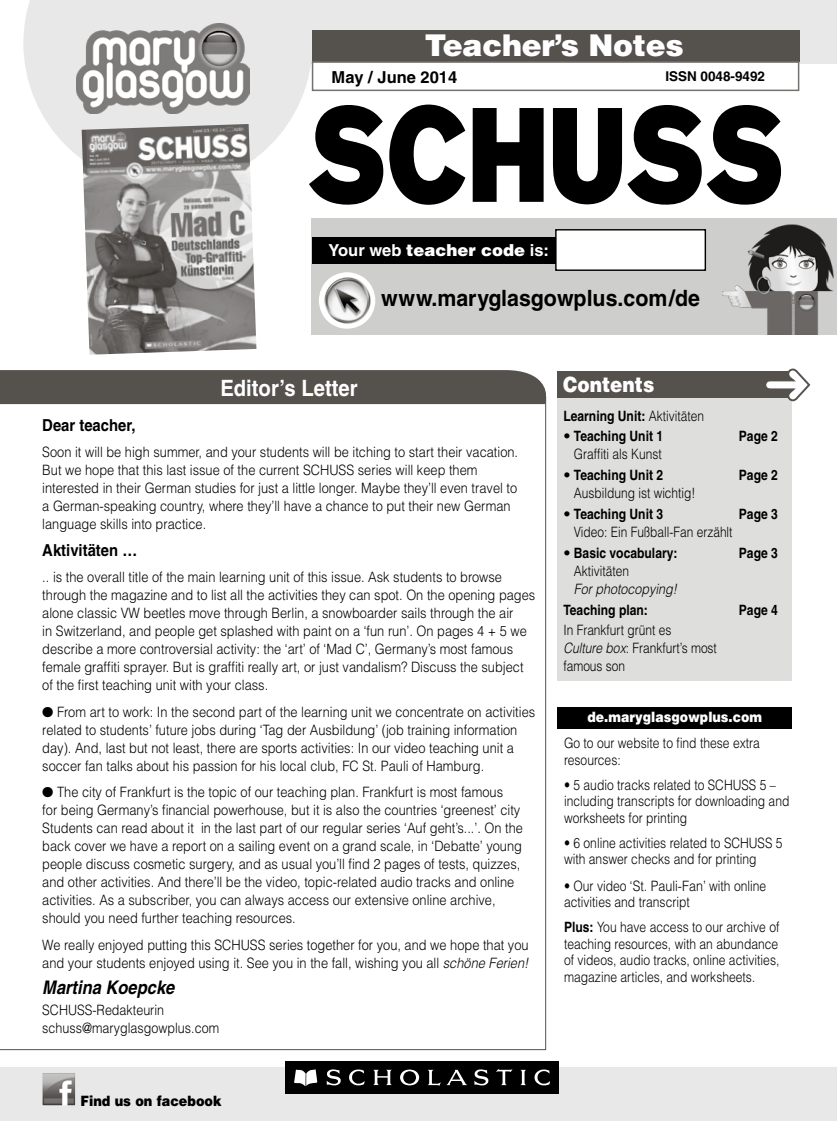
<style>
.page{position:relative;width:837px;height:1121px;background:#fff}
.page>*{position:absolute;margin:0;border:0;box-sizing:border-box;transform-origin:0 0}
.t1{font:900 30px "Helvetica";letter-spacing:-.01em;color:#fff}
.t2{font:700 22.5px "Helvetica";color:#000;scale:.95 1}
.t3{font:700 22.5px "Helvetica";color:#fff;scale:.9 1}
.t4{font:900 21px "Helvetica";color:#fff;scale:.88 1}
.t5{font:italic 700 18.75px "Helvetica";color:#000;scale:.88 1}
.t6{font:700 16.5px "Helvetica";color:#000;scale:.9 1}
.t7{font:900 16.5px "Helvetica";color:#fff}
.t8{font:700 16.5px "Helvetica";color:#000}
.t9{font:300 14.25px/18px "Helvetica";color:#000;scale:.9 1}
.t10{font:300 14.25px/16.5px "Helvetica";color:#000;scale:.85 1}
.t11{font:300 14.25px/18px "Helvetica";color:#000;scale:.84 1}
.t12{font:700 14.25px "Helvetica";color:#000;scale:.85 1}
.t13{font:300 14.25px/18px "Helvetica";color:#000;scale:.88 1}
.t14{font:900 14.25px "Helvetica";color:#fff;scale:.88 1}
.t15{font:italic 300 14.25px "Helvetica";color:#000;scale:.88 1}
.t16{font:900 14.25px "Helvetica";color:#000;scale:.9 1}
.t17{font:700 13.5px "Helvetica";color:#000}
.s1{font-weight:700}
.s2{font-weight:300}
.s3{font-style:italic}
</style>
<div class="page">
<div style="left:0;top:1067px;width:837px;height:53px;background:#e9e8e8"></div>
<div style="left:266px;top:0;width:571px;height:64px;background:#e9e8e8"></div>
<svg style="left:23px;top:0;width:290px;height:159px;fill:#e9e8e8"></svg>
<div style="left:312px;top:30px;width:487px;height:32px;background:#55524e"></div>
<img style="left:77px;top:24px;width:173px;height:90px">
<div style="left:312px;top:61px;width:487px;height:30px;background:#fff;border:2px solid #74726f"></div>
<div style="left:286px;top:1061px;width:273px;height:32px;background:#000"></div>
<svg style="left:294px;top:1069px;width:23px;height:17px"></svg>
<svg style="left:327px;top:1069px;width:14px;height:16px"></svg>
<svg style="left:349px;top:1069px;width:16px;height:16px"></svg>
<svg style="left:373px;top:1069px;width:19px;height:16px"></svg>
<svg style="left:474px;top:1069px;width:15px;height:16px"></svg>
<svg style="left:496px;top:1069px;width:17px;height:16px"></svg>
<svg style="left:520px;top:1069px;width:6px;height:16px"></svg>
<svg style="left:534px;top:1069px;width:16px;height:16px"></svg>
<svg style="left:400px;top:1069px;width:19px;height:16px"></svg>
<svg style="left:428px;top:1069px;width:39px;height:16px"></svg>
<div style="left:312px;top:218px;width:525px;height:116px;background:#cececd"></div>
<img style="left:82px;top:124px;width:174px;height:231px">
<div style="left:319px;top:272px;width:56px;height:57px;background:#fff;border-radius:50%"></div>
<img style="left:323px;top:276px;width:48px;height:49px">
<img style="left:722px;top:224px;width:112px;height:110px">
<svg style="left:309px;top:105px;width:74px;height:100px"></svg>
<svg style="left:389px;top:105px;width:76px;height:100px"></svg>
<svg style="left:473px;top:108px;width:71px;height:94px"></svg>
<svg style="left:553px;top:105px;width:228px;height:100px"></svg>
<svg style="left:0;top:404px;width:546px;height:646px"></svg>
<div style="left:0;top:370px;width:546px;height:34px;background:#55524e"></div>
<div style="left:557px;top:389px;width:235px;height:291px;background:#dededd"></div>
<div style="left:557px;top:371px;width:234px;height:27px;background:#55524e"></div>
<svg style="left:766px;top:368px;width:45px;height:34px"></svg>
<div style="left:557px;top:707px;width:235px;height:22px;background:#000"></div>
<div style="left:312px;top:238px;width:283px;height:26px;background:#000"></div>
<div style="left:556px;top:230px;width:149px;height:40px;background:#fff"></div>
<div style="left:555px;top:229px;width:151px;height:42px;border:1px solid #000"></div>
<img style="left:43px;top:1073px;width:32px;height:32px">
<h1 class="t1" style="left:425px;top:26px;width:260px">Teacher’s Notes</h1>
<p class="t8" style="left:332px;top:67px;width:127px">May / June 2014</p>
<p class="t17" style="left:665px;top:68px;width:101px">ISSN 0048-9492</p>
<p class="t7" style="left:328px;top:239px;width:222px"><span class="s1">Your web</span> teacher code <span class="s1">is:</span></p>
<h2 class="t2" style="left:381px;top:284px;width:337px">www.maryglasgowplus.com/de</h2>
<h2 class="t3" style="left:220px;top:374px;width:154px">Editor’s Letter</h2>
<h3 class="t4" style="left:563px;top:370px;width:105px">Contents</h3>
<p class="t12" style="left:563px;top:407px;width:167px">Learning Unit: <span class="s2">Aktivitäten</span></p>
<p class="t12" style="left:563px;top:428px;width:119px"><span class="s2">•</span> Teaching Unit 1</p>
<p class="t12" style="left:739px;top:428px;width:47px">Page 2</p>
<p class="t11" style="left:574px;top:445px;width:106px">Graffiti als Kunst</p>
<p class="t12" style="left:563px;top:466px;width:119px"><span class="s2">•</span> Teaching Unit 2</p>
<p class="t12" style="left:739px;top:466px;width:47px">Page 2</p>
<p class="t11" style="left:574px;top:484px;width:146px">Ausbildung ist wichtig!</p>
<p class="t12" style="left:563px;top:505px;width:119px"><span class="s2">•</span> Teaching Unit 3</p>
<p class="t12" style="left:739px;top:505px;width:47px">Page 3</p>
<p class="t11" style="left:574px;top:522px;width:191px">Video: Ein Fußball-Fan erzählt</p>
<p class="t12" style="left:563px;top:544px;width:136px"><span class="s2">•</span> Basic vocabulary:</p>
<p class="t12" style="left:739px;top:544px;width:47px">Page 3</p>
<p class="t11" style="left:574px;top:561px;width:67px">Aktivitäten</p>
<p class="t15" style="left:574px;top:580px;width:119px">For photocopying!</p>
<p class="t12" style="left:563px;top:601px;width:101px">Teaching plan:</p>
<p class="t12" style="left:739px;top:601px;width:47px">Page 4</p>
<p class="t11" style="left:563px;top:620px;width:184px">In Frankfurt grünt es<br><span class="s3">Culture box</span>: Frankfurt’s most famous son</p>
<p class="t6" style="left:42px;top:415px;width:105px">Dear teacher,</p>
<p class="t9" style="left:42px;top:443px;width:530px">Soon it will be high summer, and your students will be itching to start their vacation.<br>But we hope that this last issue of the current SCHUSS series will keep them interested in their German studies for just a little longer. Maybe they’ll even travel to a German-speaking country, where they’ll have a chance to put their new German language skills into practice.</p>
<p class="t6" style="left:42px;top:540px;width:107px">Aktivitäten …</p>
<p class="t9" style="left:42px;top:568px;width:549px">.. is the overall title of the main learning unit of this issue. Ask students to browse through the magazine and to list all the activities they can spot. On the opening pages alone classic VW beetles move through Berlin, a snowboarder sails through the air<br>in Switzerland, and people get splashed with paint on a ‘fun run’. On pages 4 + 5 we describe a more controversial activity: the ‘art’ of ‘Mad C’, Germany’s most famous female graffiti sprayer. But is graffiti really art, or just vandalism? Discuss the subject of the first teaching unit with your class.</p>
<p class="t9" style="left:42px;top:702px;width:549px">● From art to work: In the second part of the learning unit we concentrate on activities related to students’ future jobs during ‘Tag der Ausbildung’ (job training information day). And, last but not least, there are sports activities: In our video teaching unit a soccer fan talks about his passion for his local club, FC St. Pauli of Hamburg.</p>
<p class="t9" style="left:42px;top:783px;width:536px">● The city of Frankfurt is the topic of our teaching plan. Frankfurt is most famous<br>for being Germany’s financial powerhouse, but it is also the countries ‘greenest’ city Students can read about it in the last part of our regular series ‘Auf geht’s...’. On the back cover we have a report on a sailing event on a grand scale, in ‘Debatte’ young people discuss cosmetic surgery, and as usual you’ll find 2 pages of tests, quizzes, and other activities. And there’ll be the video, topic-related audio tracks and online activities. As a subscriber, you can always access our extensive online archive, should you need further teaching resources.</p>
<p class="t9" style="left:42px;top:935px;width:542px">We really enjoyed putting this SCHUSS series together for you, and we hope that you and your students enjoyed using it. See you in the fall, wishing you all <span class="s3">schöne Ferien!</span></p>
<h3 class="t5" style="left:42px;top:976px;width:152px">Martina Koepcke</h3>
<p class="t13" style="left:42px;top:1000px;width:202px">SCHUSS-Redakteurin schuss@maryglasgowplus.com</p>
<p class="t14" style="left:588px;top:707px;width:200px">de.maryglasgowplus.com</p>
<p class="t10" style="left:564px;top:734px;width:232px">Go to our website to find these extra resources:</p>
<p class="t10" style="left:564px;top:776px;width:267px">• 5 audio tracks related to SCHUSS 5 – including transcripts for downloading and worksheets for printing</p>
<p class="t10" style="left:564px;top:834px;width:259px">• 6 online activities related to SCHUSS 5 with answer checks and for printing</p>
<p class="t10" style="left:564px;top:877px;width:240px">• Our video ‘St. Pauli-Fan’ with online activities and transcript</p>
<p class="t10" style="left:564px;top:918px;width:255px;text-align:justify"><span class="s1">Plus:</span> You have access to our archive of teaching resources, with an abundance of videos, audio tracks, online activities, magazine articles, and worksheets.</p>
<p class="t16" style="left:81px;top:1091px;width:158px">Find us on facebook</p>
</div>
